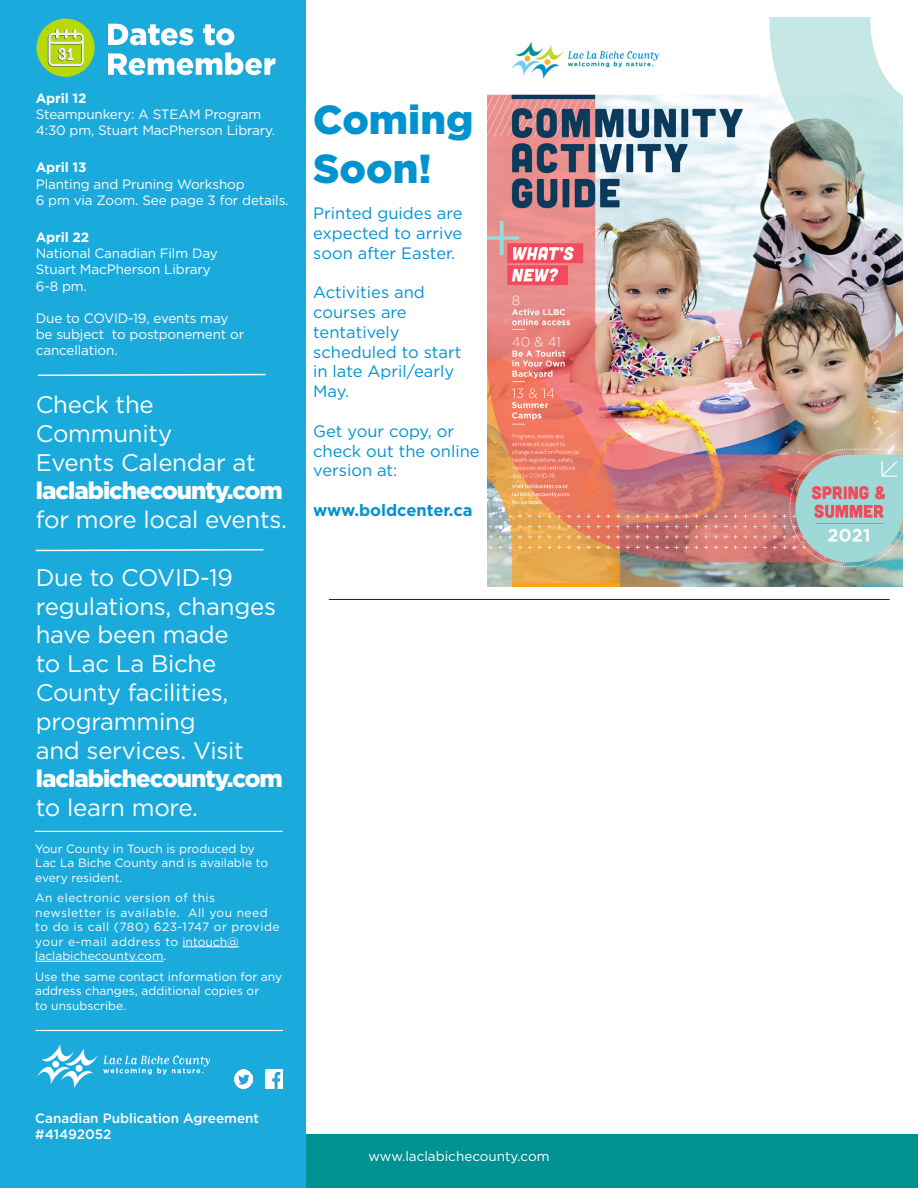
<style>
.page{position:relative;width:918px;height:1188px;background:#fff}
.page>*{position:absolute;margin:0;border:0;box-sizing:border-box;transform-origin:0 0}
.t1{font:900 40.5px/48.6px "Gotham";color:#0093d0}
.Dates{font:24px/28.8px "Gotham";letter-spacing:-.01em;color:#fff}
.t2{font:16.5px/19.8px "Gotham";color:#0093d0}
.t3{font:700 16.5px "Gotham";color:#0093d0}
.Dates-2{font:13.5px/16.2px "Gotham";letter-spacing:-.01em;color:#fff}
.t4{font:500 13.5px/16.2px "Gotham";color:#fff}
.Dates-3{font:700 13.5px "Gotham";letter-spacing:-.01em;color:#fff}
.t5{font:12px/14.4px "Gotham";color:#fff}
.t6{font:12px/14.4px "Gotham";letter-spacing:.04em;color:#fff}
.s1{font-weight:900}
</style>
<div class="page">
<div style="left:0;top:1135px;width:918px;height:53px;background:#009290"></div>
<div style="left:0;top:0;width:306px;height:1188px;background:#1baadc"></div>
<hr style="left:182px;top:947px;width:57px;height:1px;background:#fff">
<hr style="left:35px;top:961px;width:128px;height:1px;background:#fff">
<hr style="left:35px;top:1030px;width:248px;height:1px;background:#fff">
<svg style="left:108px;top:53px;width:167px;height:22px"></svg>
<svg style="left:108px;top:24px;width:126px;height:21px"></svg>
<img style="left:38px;top:1044px;width:171px;height:43px">
<img style="left:265px;top:1070px;width:17px;height:18px">
<img style="left:235px;top:1070px;width:17px;height:18px">
<hr style="left:35px;top:831px;width:247px;height:1px;background:#fff">
<hr style="left:329px;top:599px;width:561px;height:1px;background:#231f20">
<svg style="left:37px;top:373px;width:229px;height:3px"></svg>
<svg style="left:35px;top:549px;width:229px;height:3px"></svg>
<img style="left:488px;top:17px;width:415px;height:570px">
<svg style="left:37px;top:19px;width:58px;height:58px"></svg>
<p class="Dates-3" style="left:36px;top:89px;width:52px">April 12</p>
<p class="Dates-2" style="left:36px;top:106px;width:227px">Steampunkery: A STEAM Program</p>
<p class="Dates-2" style="left:36px;top:122px;width:241px">4:30 pm, Stuart MacPherson Library.</p>
<p class="Dates-3" style="left:36px;top:159px;width:52px">April 13</p>
<p class="Dates-2" style="left:36px;top:176px;width:211px">Planting and Pruning Workshop</p>
<p class="Dates-2" style="left:36px;top:192px;width:254px">6 pm via Zoom. See page 3 for details.</p>
<p class="Dates-3" style="left:36px;top:228px;width:55px">April 22</p>
<p class="Dates-2" style="left:36px;top:245px;width:184px">National Canadian Film Day</p>
<p class="Dates-2" style="left:36px;top:261px;width:177px">Stuart MacPherson Library</p>
<p class="Dates-2" style="left:36px;top:278px;width:53px">6-8 pm.</p>
<p class="Dates-2" style="left:36px;top:310px;width:210px">Due to COVID-19, events may be subject to postponement or cancellation.</p>
<p class="Dates" style="left:36px;top:390px;width:253px">Check the<br>Community<br>Events Calendar at <span class="s1">laclabichecounty.com </span>for more local events.</p>
<p class="Dates" style="left:36px;top:562px;width:249px">Due to COVID-19 regulations, changes have been made<br>to Lac La Biche<br>County facilities, programming<br>and services. Visit <span class="s1">laclabichecounty.com </span>to learn more.</p>
<p class="t5" style="left:35px;top:841px;width:234px">Your County in Touch is produced by<br>Lac La Biche County and is available to every resident.</p>
<p class="t6" style="left:35px;top:891px;width:246px">An electronic version of this newsletter is available. All you need to do is call (780) 623-1747 or provide your e-mail address to intouch@ laclabichecounty.com.</p>
<p class="t5" style="left:35px;top:969px;width:248px">Use the same contact information for any address changes, additional copies or<br>to unsubscribe.</p>
<p class="t1" style="left:313px;top:95px;width:162px">Coming<br>Soon!</p>
<p class="t2" style="left:313px;top:203px;width:151px;text-align:justify">Printed guides are expected to arrive soon after Easter.</p>
<p class="t2" style="left:313px;top:282px;width:150px">Activities and courses are tentatively scheduled to start in late April/early<br>May.</p>
<p class="t2" style="left:313px;top:421px;width:168px">Get your copy, or check out the online version at:</p>
<p class="t3" style="left:313px;top:499px;width:161px">www.boldcenter.ca</p>
<p class="t4" style="left:35px;top:1110px;width:225px">Canadian Publication Agreement #41492052</p>
<p class="Dates-2" style="left:368px;top:1148px;width:183px">www.laclabichecounty.com</p>
</div>
